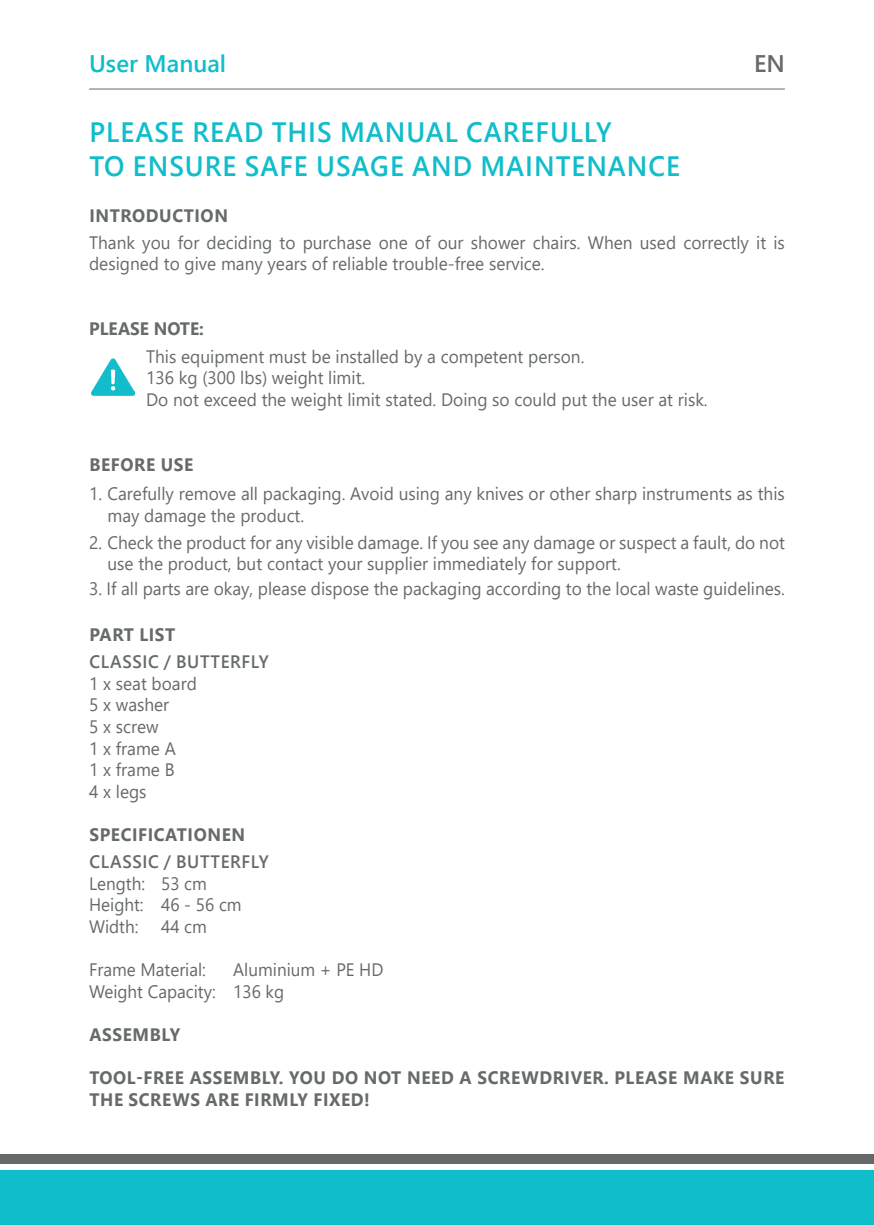
<style>
.page{position:relative;width:874px;height:1225px;background:#fff}
.page>*{position:absolute;margin:0;border:0;box-sizing:border-box;transform-origin:0 0}
.t1{font:600 28px/33.6px "Segoe UI";letter-spacing:.035em;color:#10bdcb;scale:.96 1}
.t2{font:600 24px "Segoe UI";color:#10bdcb}
.t3{font:600 24px "Segoe UI";color:#666a6a}
.t4{font:18px/21.6px "Segoe UI";color:#666a6a;scale:.96 1}
.t5{font:700 18px/21.6px "Segoe UI";letter-spacing:.035em;color:#666a6a;scale:.96 1}
.t6{font:18px/21.6px "Segoe UI";color:#666a6a;scale:.95 1}
.t7{font:600 18px "Segoe UI";letter-spacing:.035em;color:#666a6a;scale:.96 1}
.t8{font:700 18px "Segoe UI";color:#666a6a;scale:.96 1}
</style>
<div class="page">
<hr style="left:89px;top:88px;width:695px;height:1px;background:#66696a">
<div style="left:0;top:1170px;width:873px;height:55px;background:#10bdcb"></div>
<div style="left:0;top:1154px;width:873px;height:9px;background:#66696a"></div>
<img style="left:92px;top:358px;width:42px;height:38px">
<h2 class="t2" style="left:89px;top:54px;width:138px">User Manual</h2>
<h2 class="t3" style="left:753px;top:54px;width:32px">EN</h2>
<h1 class="t1" style="left:89px;top:118px;width:616px">PLEASE READ THIS MANUAL CAREFULLY<br>TO ENSURE SAFE USAGE AND MAINTENANCE</h1>
<p class="t5" style="left:89px;top:205px;width:146px">INTRODUCTION</p>
<p class="t4" style="left:89px;top:233px;width:726px">Thank you for deciding to purchase one of our shower chairs. When used correctly it is designed to give many years of reliable trouble-free service.</p>
<p class="t8" style="left:89px;top:322px;width:121px">PLEASE NOTE:</p>
<p class="t4" style="left:146px;top:347px;width:586px">This equipment must be installed by a competent person.<br>136 kg (300 lbs) weight limit.<br>Do not exceed the weight limit stated. Doing so could put the user at risk.</p>
<p class="t5" style="left:89px;top:454px;width:110px">BEFORE USE</p>
<p class="t4" style="left:107px;top:485px;width:706px;text-indent:-18px">1. Carefully remove all packaging. Avoid using any knives or other sharp instruments as this may damage the product.</p>
<p class="t4" style="left:107px;top:533px;width:707px;text-indent:-18px">2. Check the product for any visible damage. If you see any damage or suspect a fault, do not use the product, but contact your supplier immediately for support.</p>
<p class="t4" style="left:89px;top:579px;width:726px">3. If all parts are okay, please dispose the packaging according to the local waste guidelines.</p>
<p class="t5" style="left:89px;top:624px;width:91px">PART LIST</p>
<p class="t7" style="left:89px;top:654px;width:188px">CLASSIC / BUTTERFLY</p>
<p class="t4" style="left:89px;top:674px;width:114px">1 x seat board<br>5 x washer<br>5 x screw<br>1 x frame A<br>1 x frame B<br>4 x legs</p>
<p class="t5" style="left:89px;top:825px;width:164px">SPECIFICATIONEN</p>
<p class="t7" style="left:89px;top:854px;width:188px">CLASSIC / BUTTERFLY</p>
<p class="t6" style="left:89px;top:874px;width:162px">Length: 53 cm<br>Height: 46 - 56 cm<br>Width:</p>
<p class="t6" style="left:161px;top:917px;width:50px">44 cm</p>
<p class="t6" style="left:89px;top:960px;width:124px">Frame Material:</p>
<p class="t6" style="left:89px;top:960px;width:311px;text-indent:144px">Aluminium + PE HD<br>Weight Capacity: 136 kg</p>
<p class="t5" style="left:89px;top:1025px;width:96px">ASSEMBLY</p>
<p class="t5" style="left:89px;top:1068px;width:725px">TOOL-FREE ASSEMBLY. YOU DO NOT NEED A SCREWDRIVER. PLEASE MAKE SURE<br>THE SCREWS ARE FIRMLY FIXED!</p>
</div>
